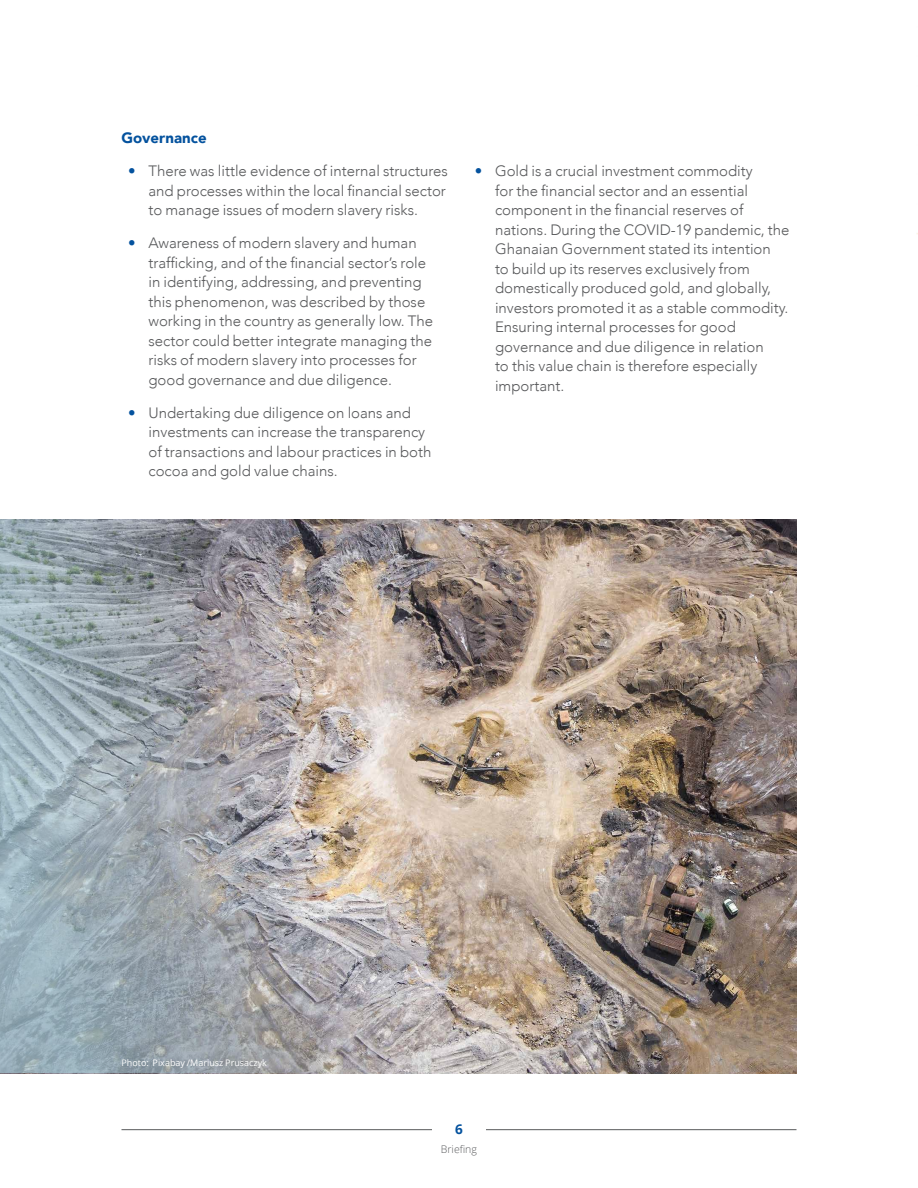
<style>
.page{position:relative;width:918px;height:1188px;background:#fff}
.page>*{position:absolute;margin:0;border:0;box-sizing:border-box;transform-origin:0 0}
.t1{font:300 15px/19.5px "Avenir";color:#58595b}
.t2{font:900 15px "Avenir";color:#04529e}
.t3{font:700 13.5px "Open Sans";color:#04529e}
.t4{font:300 10.5px "Open Sans";color:#58595b}
.t5{font:9px "Open Sans";color:#fff}
.s1{color:#04529e}
</style>
<div class="page">
<hr style="left:122px;top:1129px;width:310px;height:1px;background:#58595b">
<hr style="left:486px;top:1129px;width:310px;height:1px;background:#58595b">
<img style="left:640px;top:519px;width:156px;height:554px">
<img style="left:0;top:519px;width:640px;height:554px">
<p class="t2" style="left:122px;top:125px;width:87px">Governance</p>
<p class="t1" style="left:148px;top:161px;width:301px;text-indent:-20px"><span class="s1">•</span> There was little evidence of internal structures and processes within the local financial sector to manage issues of modern slavery risks.</p>
<p class="t1" style="left:148px;top:233px;width:286px;text-indent:-20px"><span class="s1">•</span> Awareness of modern slavery and human trafficking, and of the financial sector’s role in identifying, addressing, and preventing this phenomenon, was described by those working in the country as generally low. The sector could better integrate managing the risks of modern slavery into processes for good governance and due diligence.</p>
<p class="t1" style="left:148px;top:403px;width:284px;text-indent:-20px"><span class="s1">•</span> Undertaking due diligence on loans and investments can increase the transparency of transactions and labour practices in both cocoa and gold value chains.</p>
<p class="t1" style="left:495px;top:161px;width:296px;text-indent:-20px"><span class="s1">•</span> Gold is a crucial investment commodity<br>for the financial sector and an essential component in the financial reserves of nations. During the COVID-19 pandemic, the Ghanaian Government stated its intention<br>to build up its reserves exclusively from domestically produced gold, and globally, investors promoted it as a stable commodity.<br>Ensuring internal processes for good governance and due diligence in relation<br>to this value chain is therefore especially important.</p>
<p class="t5" style="left:122px;top:1056px;width:147px">Photo: Pixabay /Mariusz Prusaczyk</p>
<p class="t3" style="left:455px;top:1120px;width:9px">6</p>
<p class="t4" style="left:441px;top:1142px;width:38px">Briefing</p>
</div>
